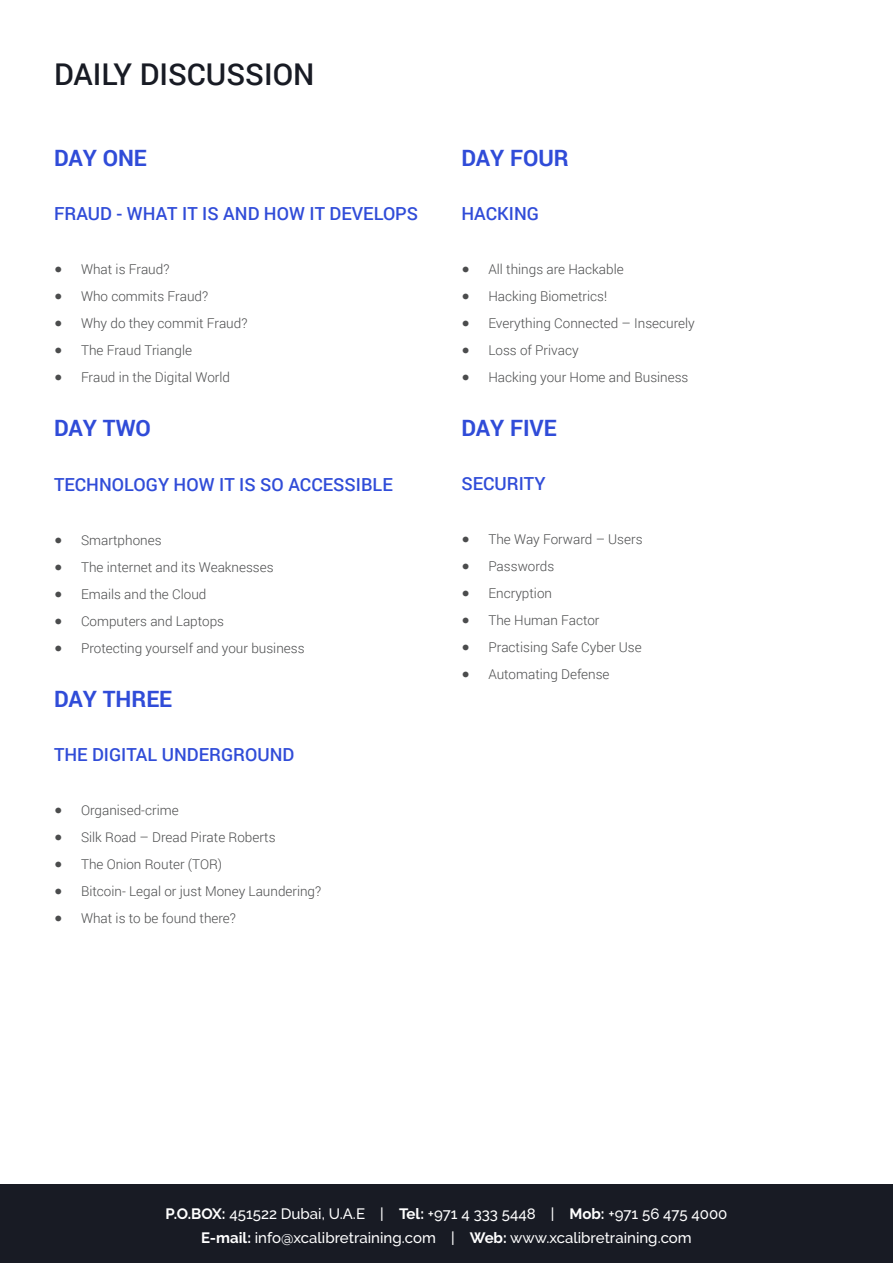
<style>
.page{position:relative;width:893px;height:1263px;background:#fff}
.page>*{position:absolute;margin:0;border:0;box-sizing:border-box;transform-origin:0 0}
.t1{font:500 30px "Roboto";color:#181b24}
.t2{font:700 22.5px "Roboto";color:#304cd8}
.t3{font:500 18px "Roboto";color:#304cd8}
.t4{font:500 15px/24px "Raleway";color:#fff;text-align:center}
.t5{font:300 13.5px "Roboto";color:#4b4c4d}
.s1{font-family:"Helvetica Neue";font-weight:400}
.s2{font-weight:700}
</style>
<div class="page">
<div style="left:0;top:1184px;width:893px;height:79px;background:#181b24"></div>
<p class="t1" style="left:54px;top:54px;width:262px">DAILY DISCUSSION</p>
<p class="t2" style="left:54px;top:143px;width:94px">DAY ONE</p>
<p class="t3" style="left:54px;top:201px;width:366px">FRAUD - WHAT IT IS AND HOW IT DEVELOPS</p>
<p class="t5" style="left:54px;top:260px;width:117px"><span class="s1">●</span> What is Fraud?</p>
<p class="t5" style="left:54px;top:287px;width:156px"><span class="s1">●</span> Who commits Fraud?</p>
<p class="t5" style="left:54px;top:314px;width:195px"><span class="s1">●</span> Why do they commit Fraud?</p>
<p class="t5" style="left:54px;top:341px;width:139px"><span class="s1">●</span> The Fraud Triangle</p>
<p class="t5" style="left:54px;top:368px;width:178px"><span class="s1">●</span> Fraud in the Digital World</p>
<p class="t2" style="left:54px;top:413px;width:99px">DAY TWO</p>
<p class="t3" style="left:54px;top:471px;width:340px">TECHNOLOGY HOW IT IS SO ACCESSIBLE</p>
<p class="t5" style="left:54px;top:530px;width:109px"><span class="s1">●</span> Smartphones</p>
<p class="t5" style="left:54px;top:557px;width:221px"><span class="s1">●</span> The internet and its Weaknesses</p>
<p class="t5" style="left:54px;top:584px;width:154px"><span class="s1">●</span> Emails and the Cloud</p>
<p class="t5" style="left:54px;top:611px;width:172px"><span class="s1">●</span> Computers and Laptops</p>
<p class="t5" style="left:54px;top:638px;width:252px"><span class="s1">●</span> Protecting yourself and your business</p>
<p class="t2" style="left:54px;top:683px;width:120px">DAY THREE</p>
<p class="t3" style="left:54px;top:741px;width:242px">THE DIGITAL UNDERGROUND</p>
<p class="t5" style="left:54px;top:800px;width:126px"><span class="s1">●</span> Organised-crime</p>
<p class="t5" style="left:54px;top:827px;width:223px"><span class="s1">●</span> Silk Road – Dread Pirate Roberts</p>
<p class="t5" style="left:54px;top:854px;width:170px"><span class="s1">●</span> The Onion Router (TOR)</p>
<p class="t5" style="left:54px;top:881px;width:269px"><span class="s1">●</span> Bitcoin- Legal or just Money Laundering?</p>
<p class="t5" style="left:54px;top:908px;width:184px"><span class="s1">●</span> What is to be found there?</p>
<p class="t2" style="left:461px;top:142px;width:109px">DAY FOUR</p>
<p class="t3" style="left:461px;top:200px;width:79px">HACKING</p>
<p class="t5" style="left:461px;top:259px;width:164px"><span class="s1">●</span> All things are Hackable</p>
<p class="t5" style="left:461px;top:286px;width:147px"><span class="s1">●</span> Hacking Biometrics!</p>
<p class="t5" style="left:461px;top:313px;width:235px"><span class="s1">●</span> Everything Connected – Insecurely</p>
<p class="t5" style="left:461px;top:340px;width:119px"><span class="s1">●</span> Loss of Privacy</p>
<p class="t5" style="left:461px;top:367px;width:229px"><span class="s1">●</span> Hacking your Home and Business</p>
<p class="t2" style="left:461px;top:412px;width:97px">DAY FIVE</p>
<p class="t3" style="left:461px;top:470px;width:86px">SECURITY</p>
<p class="t5" style="left:461px;top:529px;width:183px"><span class="s1">●</span> The Way Forward – Users</p>
<p class="t5" style="left:461px;top:556px;width:94px"><span class="s1">●</span> Passwords</p>
<p class="t5" style="left:461px;top:583px;width:92px"><span class="s1">●</span> Encryption</p>
<p class="t5" style="left:461px;top:610px;width:140px"><span class="s1">●</span> The Human Factor</p>
<p class="t5" style="left:461px;top:637px;width:182px"><span class="s1">●</span> Practising Safe Cyber Use</p>
<p class="t5" style="left:461px;top:664px;width:150px"><span class="s1">●</span> Automating Defense</p>
<p class="t4" style="left:166px;top:1201px;width:563px"><span class="s2">P.O.BOX:</span> 451522 Dubai, U.A.E | <span class="s2">Tel:</span> +971 4 333 5448 | <span class="s2">Mob:</span> +971 56 475 4000<br><span class="s2">E-mail:</span> info@xcalibretraining.com | <span class="s2">Web:</span> www.xcalibretraining.com</p>
</div>
